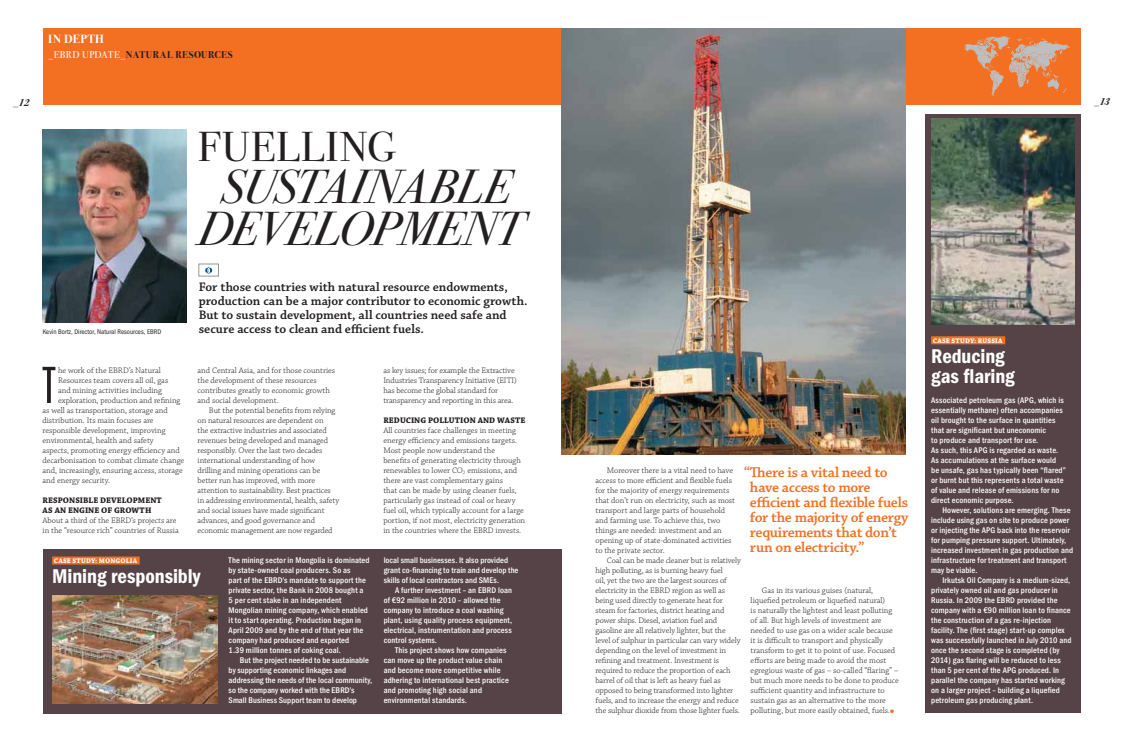
<style>
.page{position:relative;width:1123px;height:752px;background:#fff}
.page>*{position:absolute;margin:0;border:0;box-sizing:border-box;transform-origin:0 0}
.t1{font:52.6px "Franklin Gothic Book X Cmp ITC";color:#231f20}
.t2{font:italic 48px/42px "Bodoni Sev ITC";letter-spacing:-.01em;color:#231f20;text-align:center}
.t3{font:42px "Bodoni Sev ITC";letter-spacing:.025em;color:#231f20}
.t4{font:20px/20px "Franklin Gothic Demi Cond ITC";letter-spacing:-.005em;color:#fff}
.t5{font:600 15px/15px "Chaparral Pro";letter-spacing:-.02em;color:#f37023}
.t6{font:600 13px/14.2px "Chaparral Pro";color:#231f20}
.t7{font:700 12px "Bodoni Sev ITC";letter-spacing:.045em;color:#fff}
.t8{font:700 10px "Bodoni Sev ITC";letter-spacing:.05em;color:#231f20}
.t9{font:italic 700 10px "Bodoni Sev ITC";color:#231f20}
.t10{font:300 8.5px/10px "Chaparral Pro";color:#231f20}
.t11{font:700 8.5px/10px "Chaparral Pro";color:#231f20}
.t12{font:8.2px/10px "Franklin Gothic Medi Cond ITC";letter-spacing:.015em;color:#fff}
.t13{font:700 7px "Chaparral Pro";letter-spacing:.025em;color:#fff}
.t14{font:6.8px "Franklin Gothic Book Cond ITC";color:#231f20}
.s1{font-weight:400;color:#fff}
.s2{font-family:"Franklin Gothic Book Cmp ITC";font-weight:400;font-style:normal;color:#8d806a}
.s3{color:#f37023}
</style>
<div class="page">
<div style="left:43px;top:28px;width:1037px;height:76px;background:#f37023"></div>
<div style="left:43px;top:549px;width:518px;height:164px;background:#564348"></div>
<div style="left:925px;top:114px;width:155px;height:599px;background:#564348"></div>
<img style="left:52px;top:595px;width:165px;height:108px">
<img style="left:931px;top:119px;width:143px;height:206px">
<svg style="left:963px;top:36px;width:107px;height:60px"></svg>
<img style="left:561px;top:28px;width:344px;height:426px">
<svg style="left:205px;top:266px;width:7px;height:8px"></svg>
<div style="left:199px;top:264px;width:19px;height:12px;border:1px solid #939698"></div>
<div style="left:52px;top:556px;width:88px;height:8px;background:#f37023"></div>
<div style="left:931px;top:336px;width:74px;height:8px;background:#f37023"></div>
<img style="left:43px;top:129px;width:144px;height:193px">
<h3 class="t7" style="left:48px;top:34px;width:57px">IN DEPTH</h3>
<p class="t8" style="left:48px;top:50px;width:186px"><span class="s1">_EBRD UPDATE_</span>NATURAL RESOURCES</p>
<p class="t9" style="left:13px;top:96px;width:17px"><span class="s2">_</span>12</p>
<p class="t9" style="left:1094px;top:95px;width:17px"><span class="s2">_</span>13</p>
<h3 class="t3" style="left:198px;top:131px;width:199px">FUELLING</h3>
<h2 class="t2" style="left:198px;top:172px;width:326px">SUSTAINABLE<br>DEVELOPMENT</h2>
<p class="t14" style="left:43px;top:329px;width:120px">Kevin Bortz, Director, Natural Resources, EBRD</p>
<h1 class="t1" style="left:43px;top:356px;width:13px">T</h1>
<p class="t10" style="left:58px;top:366px;width:104px">he work of the EBRD’s Natural</p>
<p class="t10" style="left:58px;top:376px;width:112px">Resources team covers all oil, gas</p>
<p class="t10" style="left:58px;top:386px;width:105px">and mining activities including</p>
<p class="t10" style="left:58px;top:396px;width:124px">exploration, production and refining</p>
<p class="t10" style="left:43px;top:406px;width:127px">as well as transportation, storage and</p>
<p class="t10" style="left:43px;top:416px;width:113px">distribution. Its main focuses are</p>
<p class="t10" style="left:43px;top:426px;width:124px">responsible development, improving</p>
<p class="t10" style="left:43px;top:436px;width:113px">environmental, health and safety</p>
<p class="t10" style="left:43px;top:446px;width:139px">aspects, promoting energy efficiency and</p>
<p class="t10" style="left:43px;top:456px;width:143px">decarbonisation to combat climate change</p>
<p class="t10" style="left:43px;top:466px;width:142px">and, increasingly, ensuring access, storage</p>
<p class="t10" style="left:43px;top:475px;width:69px">and energy security.</p>
<p class="t11" style="left:43px;top:496px;width:121px">RESPONSIBLE DEVELOPMENT<br>AS AN ENGINE OF GROWTH</p>
<p class="t10" style="left:43px;top:515px;width:138px">About a third of the EBRD’s projects are in the “resource rich” countries of Russia</p>
<h3 class="t6" style="left:199px;top:280px;width:330px">For those countries with natural resource endowments, production can be a major contributor to economic growth.<br>But to sustain development, all countries need safe and secure access to clean and efficient fuels.</h3>
<p class="t10" style="left:198px;top:366px;width:139px">and Central Asia, and for those countries the development of these resources contributes greatly to economic growth and social development.</p>
<p class="t10" style="left:198px;top:406px;width:143px;text-indent:11px">But the potential benefits from relying on natural resources are dependent on<br>the extractive industries and associated revenues being developed and managed responsibly. Over the last two decades international understanding of how drilling and mining operations can be better run has improved, with more attention to sustainability. Best practices in addressing environmental, health, safety and social issues have made significant advances, and good governance and economic management are now regarded</p>
<p class="t10" style="left:383px;top:366px;width:135px">as key issues; for example the Extractive Industries Transparency Initiative (EITI) has become the global standard for transparency and reporting in this area.</p>
<p class="t11" style="left:383px;top:416px;width:143px">REDUCING POLLUTION AND WASTE</p>
<p class="t10" style="left:383px;top:426px;width:143px">All countries face challenges in meeting energy efficiency and emissions targets.<br>Most people now understand the<br>benefits of generating electricity through renewables to lower CO<sub>2</sub> emissions, and there are vast complementary gains<br>that can be made by using cleaner fuels, particularly gas instead of coal or heavy fuel oil, which typically account for a large portion, if not most, electricity generation in the countries where the EBRD invests.</p>
<p class="t13" style="left:54px;top:558px;width:87px">CASE STUDY: MONGOLIA<span class="s3">.</span></p>
<h3 class="t4" style="left:52px;top:568px;width:150px">Mining responsibly</h3>
<p class="t12" style="left:229px;top:556px;width:142px">The mining sector in Mongolia is dominated by state-owned coal producers. So as<br>part of the EBRD’s mandate to support the private sector, the Bank in 2008 bought a 5 per cent stake in an independent Mongolian mining company, which enabled it to start operating. Production began in April 2009 and by the end of that year the company had produced and exported<br>1.39 million tonnes of coking coal.</p>
<p class="t12" style="left:229px;top:656px;width:145px;text-indent:11px">But the project needed to be sustainable by supporting economic linkages and addressing the needs of the local community, so the company worked with the EBRD’s Small Business Support team to develop</p>
<p class="t12" style="left:384px;top:556px;width:136px">local small businesses. It also provided grant co-financing to train and develop the skills of local contractors and SMEs.</p>
<p class="t12" style="left:384px;top:586px;width:130px;text-indent:11px">A further investment – an EBRD loan of €92 million in 2010 – allowed the company to introduce a coal washing plant, using quality process equipment, electrical, instrumentation and process control systems.</p>
<p class="t12" style="left:384px;top:646px;width:127px;text-indent:11px">This project shows how companies can move up the product value chain and become more competitive while adhering to international best practice and promoting high social and environmental standards.</p>
<h3 class="t5" style="left:750px;top:466px;width:160px;text-indent:-6px">“ There is a vital need to have access to more efficient and flexible fuels for the majority of energy requirements that don’t run on electricity.”</h3>
<p class="t10" style="left:595px;top:466px;width:141px;text-indent:11px">Moreover there is a vital need to have access to more efficient and flexible fuels for the majority of energy requirements that don’t run on electricity, such as most transport and large parts of household and farming use. To achieve this, two things are needed: investment and an opening up of state-dominated activities to the private sector.</p>
<p class="t10" style="left:595px;top:555px;width:147px;text-indent:11px">Coal can be made cleaner but is relatively high polluting, as is burning heavy fuel<br>oil, yet the two are the largest sources of electricity in the EBRD region as well as being used directly to generate heat for steam for factories, district heating and power ships. Diesel, aviation fuel and gasoline are all relatively lighter, but the level of sulphur in particular can vary widely depending on the level of investment in refining and treatment. Investment is required to reduce the proportion of each barrel of oil that is left as heavy fuel as opposed to being transformed into lighter fuels, and to increase the energy and reduce the sulphur dioxide from those lighter fuels.</p>
<p class="t10" style="left:750px;top:585px;width:150px;text-indent:11px">Gas in its various guises (natural, liquefied petroleum or liquefied natural)<br>is naturally the lightest and least polluting of all. But high levels of investment are needed to use gas on a wider scale because it is difficult to transport and physically transform to get it to point of use. Focused efforts are being made to avoid the most egregious waste of gas – so-called “flaring” – but much more needs to be done to produce sufficient quantity and infrastructure to sustain gas as an alternative to the more polluting, but more easily obtained, fuels.</p>
<p class="t13" style="left:932px;top:338px;width:74px">CASE STUDY: RUSSIA<span class="s3">.</span></p>
<h3 class="t4" style="left:931px;top:348px;width:85px">Reducing gas flaring</h3>
<p class="t12" style="left:931px;top:396px;width:136px">Associated petroleum gas (APG, which is essentially methane) often accompanies oil brought to the surface in quantities that are significant but uneconomic<br>to produce and transport for use.<br>As such, this APG is regarded as waste.<br>As accumulations at the surface would be unsafe, gas has typically been “flared” or burnt but this represents a total waste of value and release of emissions for no direct economic purpose.</p>
<p class="t12" style="left:931px;top:506px;width:143px;text-indent:11px">However, solutions are emerging. These include using gas on site to produce power or injecting the APG back into the reservoir for pumping pressure support. Ultimately, increased investment in gas production and infrastructure for treatment and transport may be viable.</p>
<p class="t12" style="left:931px;top:576px;width:142px;text-indent:11px">Irkutsk Oil Company is a medium-sized, privately owned oil and gas producer in Russia. In 2009 the EBRD provided the company with a €90 million loan to finance the construction of a gas re-injection facility. The (first stage) start-up complex was successfully launched in July 2010 and once the second stage is completed (by 2014) gas flaring will be reduced to less than 5 per cent of the APG produced. In parallel the company has started working on a larger project – building a liquefied petroleum gas producing plant.</p>
</div>
